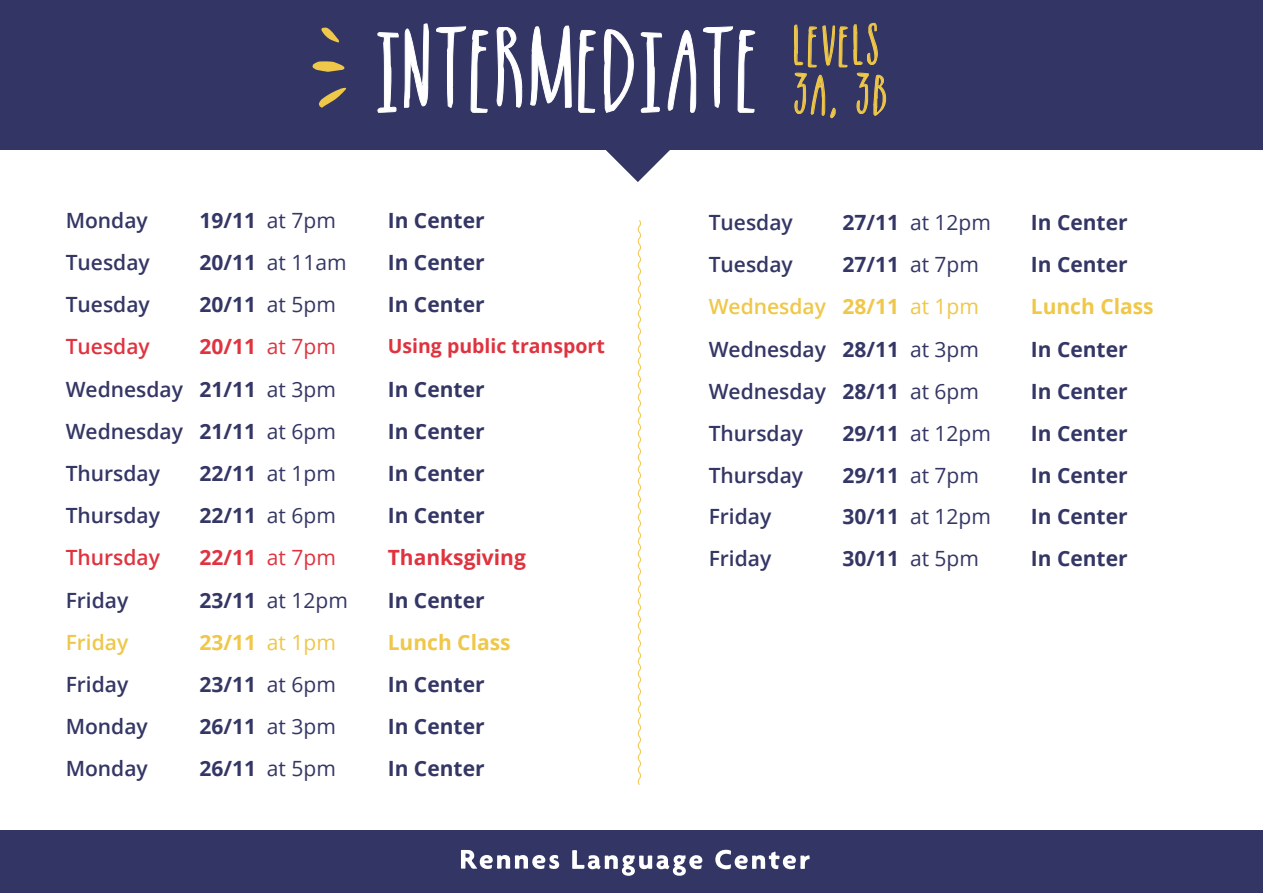
<style>
.page{position:relative;width:1263px;height:893px;background:#fff}
.page>*{position:absolute;margin:0;border:0;box-sizing:border-box;transform-origin:0 0}
.t1{font:64.5px "Supernova";color:#fff}
.t2{font:31.5px/48px "Supernova";letter-spacing:.07em;color:#efc749}
.t3{font:700 21px "Open Sans";color:#343665}
.t4{font:600 21px "Open Sans";color:#343665}
.t5{font:21px "Open Sans";color:#343665}
.t6{font:700 21px "Open Sans";color:#df333f}
.t7{font:700 21px "Open Sans";color:#efc749}
.t8{font:600 21px "Open Sans";color:#efc749}
.t9{font:600 21px "Open Sans";color:#df333f}
.t10{font:700 19.5px "Open Sans";color:#df333f}
.s1{font-weight:400}
.s2{font-weight:700}
</style>
<div class="page">
<div style="left:0;top:0;width:1263px;height:149px;background:#333664"></div>
<svg style="left:377px;top:23px;width:52px;height:90px"></svg>
<svg style="left:436px;top:26px;width:52px;height:87px"></svg>
<svg style="left:496px;top:27px;width:26px;height:81px"></svg>
<svg style="left:530px;top:25px;width:42px;height:83px"></svg>
<svg style="left:578px;top:29px;width:118px;height:153px"></svg>
<svg style="left:703px;top:26px;width:52px;height:87px"></svg>
<svg style="left:794px;top:23px;width:92px;height:95px"></svg>
<div style="left:0;top:831px;width:1263px;height:62px;background:#333664"></div>
<svg style="left:312px;top:61px;width:33px;height:11px"></svg>
<svg style="left:319px;top:88px;width:27px;height:20px"></svg>
<svg style="left:321px;top:27px;width:18px;height:15px"></svg>
<svg style="left:715px;top:850px;width:95px;height:20px"></svg>
<svg style="left:461px;top:850px;width:98px;height:19px"></svg>
<svg style="left:572px;top:850px;width:130px;height:26px"></svg>
<svg style="left:637px;top:220px;width:4px;height:565px"></svg>
<h1 class="t1" style="left:374px;top:26px;width:387px">INTERMEDIATE</h1>
<h2 class="t2" style="left:793px;top:19px;width:96px">LEVELS<br>3A, 3B</h2>
<p class="t4" style="left:66px;top:206px;width:84px">Monday</p>
<p class="t3" style="left:200px;top:205px;width:138px">19/11 <span class="s1">at 7pm</span></p>
<p class="t3" style="left:388px;top:205px;width:98px">In Center</p>
<p class="t4" style="left:66px;top:248px;width:86px">Tuesday</p>
<p class="t5" style="left:200px;top:248px;width:149px"><span class="s2">20/11</span> at 11am</p>
<p class="t3" style="left:388px;top:248px;width:98px">In Center</p>
<p class="t4" style="left:66px;top:290px;width:86px">Tuesday</p>
<p class="t3" style="left:200px;top:290px;width:138px">20/11 <span class="s1">at 5pm</span></p>
<p class="t3" style="left:388px;top:290px;width:98px">In Center</p>
<p class="t9" style="left:66px;top:332px;width:86px">Tuesday</p>
<p class="t6" style="left:200px;top:332px;width:138px">20/11 <span class="s1">at 7pm</span></p>
<p class="t10" style="left:388px;top:332px;width:219px">Using public transport</p>
<p class="t4" style="left:66px;top:375px;width:272px">Wednesday <span class="s2">21/11</span> <span class="s1">at 3pm</span></p>
<p class="t3" style="left:388px;top:374px;width:98px">In Center</p>
<p class="t4" style="left:66px;top:417px;width:272px">Wednesday <span class="s2">21/11</span> <span class="s1">at 6pm</span></p>
<p class="t3" style="left:388px;top:416px;width:98px">In Center</p>
<p class="t4" style="left:66px;top:459px;width:96px">Thursday</p>
<p class="t3" style="left:200px;top:459px;width:138px">22/11 <span class="s1">at 1pm</span></p>
<p class="t3" style="left:388px;top:459px;width:98px">In Center</p>
<p class="t4" style="left:66px;top:501px;width:96px">Thursday</p>
<p class="t3" style="left:200px;top:501px;width:138px">22/11 <span class="s1">at 6pm</span></p>
<p class="t3" style="left:388px;top:501px;width:98px">In Center</p>
<p class="t9" style="left:66px;top:543px;width:96px">Thursday</p>
<p class="t6" style="left:200px;top:543px;width:138px">22/11 <span class="s1">at 7pm</span></p>
<p class="t6" style="left:388px;top:543px;width:140px">Thanksgiving</p>
<p class="t4" style="left:66px;top:586px;width:64px">Friday</p>
<p class="t5" style="left:200px;top:586px;width:150px"><span class="s2">23/11</span> at 12pm</p>
<p class="t3" style="left:388px;top:585px;width:98px">In Center</p>
<p class="t8" style="left:66px;top:628px;width:64px">Friday</p>
<p class="t7" style="left:200px;top:627px;width:138px">23/11 <span class="s1">at 1pm</span></p>
<p class="t7" style="left:388px;top:627px;width:124px">Lunch Class</p>
<p class="t4" style="left:66px;top:670px;width:64px">Friday</p>
<p class="t3" style="left:200px;top:669px;width:138px">23/11 <span class="s1">at 6pm</span></p>
<p class="t3" style="left:388px;top:669px;width:98px">In Center</p>
<p class="t4" style="left:66px;top:712px;width:84px">Monday</p>
<p class="t3" style="left:200px;top:712px;width:138px">26/11 <span class="s1">at 3pm</span></p>
<p class="t3" style="left:388px;top:712px;width:98px">In Center</p>
<p class="t4" style="left:66px;top:753px;width:84px">Monday</p>
<p class="t3" style="left:200px;top:753px;width:138px">26/11 <span class="s1">at 5pm</span></p>
<p class="t3" style="left:388px;top:753px;width:98px">In Center</p>
<p class="t4" style="left:709px;top:208px;width:86px">Tuesday</p>
<p class="t5" style="left:843px;top:208px;width:150px"><span class="s2">27/11</span> at 12pm</p>
<p class="t3" style="left:1031px;top:207px;width:98px">In Center</p>
<p class="t4" style="left:709px;top:250px;width:86px">Tuesday</p>
<p class="t3" style="left:843px;top:250px;width:138px">27/11 <span class="s1">at 7pm</span></p>
<p class="t3" style="left:1031px;top:250px;width:98px">In Center</p>
<p class="t8" style="left:709px;top:292px;width:272px">Wednesday <span class="s2">28/11</span> <span class="s1">at 1pm</span></p>
<p class="t7" style="left:1031px;top:292px;width:124px">Lunch Class</p>
<p class="t4" style="left:709px;top:334px;width:272px">Wednesday <span class="s2">28/11</span> <span class="s1">at 3pm</span></p>
<p class="t3" style="left:1031px;top:334px;width:98px">In Center</p>
<p class="t4" style="left:709px;top:377px;width:272px">Wednesday <span class="s2">28/11</span> <span class="s1">at 6pm</span></p>
<p class="t3" style="left:1031px;top:376px;width:98px">In Center</p>
<p class="t4" style="left:709px;top:419px;width:96px">Thursday</p>
<p class="t5" style="left:843px;top:419px;width:150px"><span class="s2">29/11</span> at 12pm</p>
<p class="t3" style="left:1031px;top:418px;width:98px">In Center</p>
<p class="t4" style="left:709px;top:461px;width:96px">Thursday</p>
<p class="t3" style="left:843px;top:461px;width:138px">29/11 <span class="s1">at 7pm</span></p>
<p class="t3" style="left:1031px;top:461px;width:98px">In Center</p>
<p class="t4" style="left:709px;top:502px;width:64px">Friday</p>
<p class="t5" style="left:843px;top:502px;width:150px"><span class="s2">30/11</span> at 12pm</p>
<p class="t3" style="left:1031px;top:502px;width:98px">In Center</p>
<p class="t4" style="left:709px;top:544px;width:64px">Friday</p>
<p class="t3" style="left:843px;top:544px;width:138px">30/11 <span class="s1">at 5pm</span></p>
<p class="t3" style="left:1031px;top:544px;width:98px">In Center</p>
</div>
